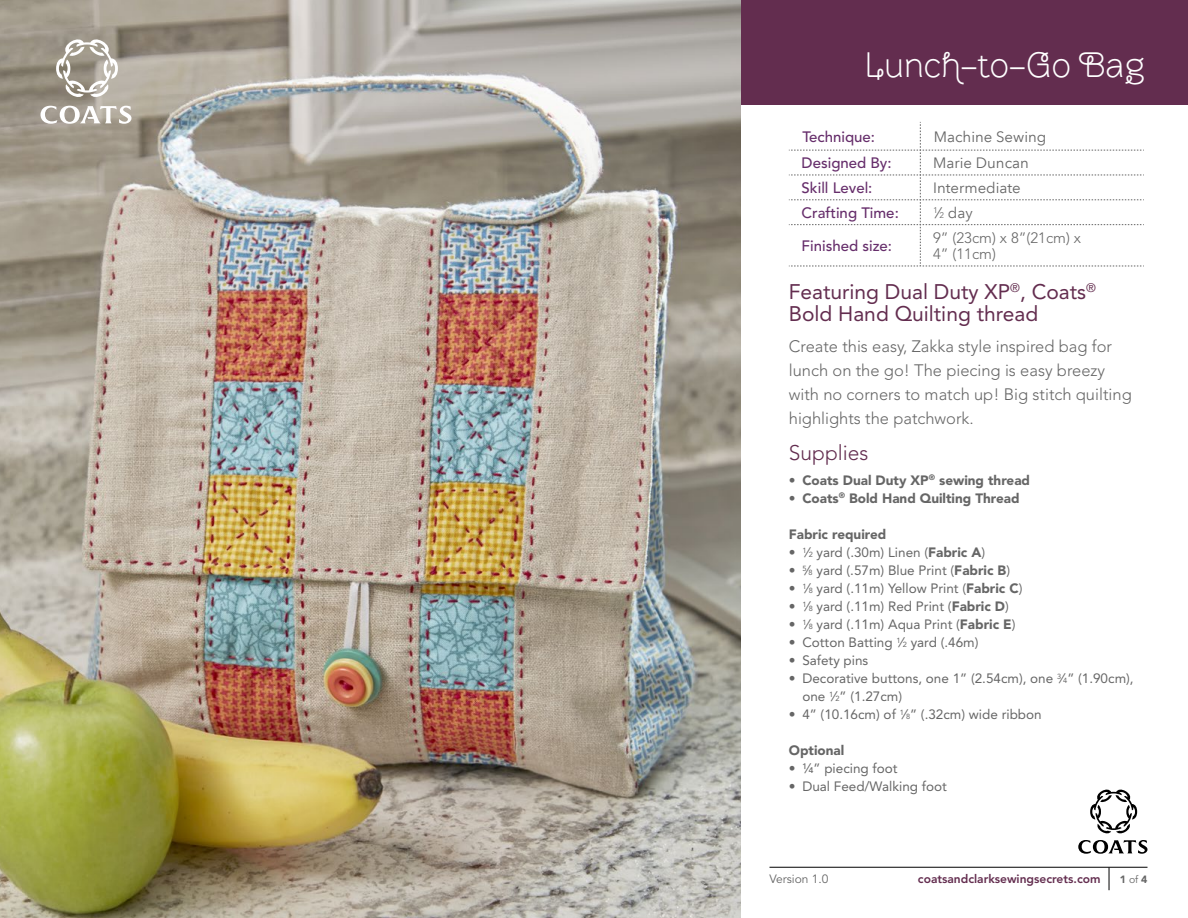
<style>
.page{position:relative;width:1188px;height:918px;background:#fff}
.page>*{position:absolute;margin:0;border:0;box-sizing:border-box;transform-origin:0 0}
.t1{font:300 36px "Brownstone Sans";color:#fff}
.t2{font:21px/22.5px "Avenir LT Std";color:#632d4f}
.t3{font:300 21px "Avenir LT Std";color:#632d4f}
.t4{font:300 16.5px/24px "Avenir LT Std";color:#666}
.t5{font:500 15px "Avenir LT Std";color:#662e6b}
.t6{font:15px "Avenir Next LT Pro";color:#666}
.t7{font:300 15px/16.5px "Avenir LT Std";color:#666}
.t8{font:13.5px/18px "Avenir LT Std";color:#666}
.t9{font:900 13.5px "Avenir LT Std";color:#666}
.t10{font:800 12px "Avenir LT Std";color:#632d4f}
.t11{font:12px "Avenir LT Std";color:#666}
.t12{font:900 10.5px "Avenir LT Std";color:#666}
.s1{font-size:8.25px}
.s2{font-weight:900}
.s3{font-size:7.35px}
.s4{font-weight:400}
</style>
<div class="page">
<div style="left:0;top:0;width:1188px;height:105px;background:#632d4f"></div>
<svg style="left:789px;top:122px;width:355px;height:145px"></svg>
<img style="left:0;top:0;width:741px;height:918px">
<svg style="left:40px;top:106px;width:91px;height:18px"></svg>
<svg style="left:56px;top:38px;width:62px;height:60px"></svg>
<svg style="left:1078px;top:840px;width:70px;height:14px"></svg>
<svg style="left:1090px;top:790px;width:47px;height:44px"></svg>
<svg style="left:1109px;top:868px;width:1px;height:22px"></svg>
<hr style="left:770px;top:867px;width:378px;height:1px;background:#000">
<h1 class="t1" style="left:864px;top:43px;width:282px">Lunch-to-Go Bag</h1>
<p class="t5" style="left:802px;top:128px;width:74px">Technique:</p>
<p class="t6" style="left:934px;top:128px;width:114px">Machine Sewing</p>
<p class="t5" style="left:802px;top:154px;width:92px">Designed By:</p>
<p class="t6" style="left:933px;top:154px;width:97px">Marie Duncan</p>
<p class="t5" style="left:802px;top:179px;width:72px">Skill Level:</p>
<p class="t6" style="left:933px;top:179px;width:89px">Intermediate</p>
<p class="t5" style="left:802px;top:204px;width:99px">Crafting Time:</p>
<p class="t6" style="left:933px;top:204px;width:41px"><sup>1</sup>⁄<span class="s1">2</span> day</p>
<p class="t5" style="left:802px;top:237px;width:92px">Finished size:</p>
<p class="t7" style="left:933px;top:229px;width:150px">9” (23cm) x 8”(21cm) x<br>4” (11cm)</p>
<h2 class="t2" style="left:789px;top:280px;width:309px">Featuring Dual Duty XP<sup>®</sup>, Coats<sup>®<br></sup>Bold Hand Quilting thread</h2>
<p class="t4" style="left:789px;top:334px;width:344px">Create this easy, Zakka style inspired bag for lunch on the go! The piecing is easy breezy with no corners to match up! Big stitch quilting highlights the patchwork.</p>
<h2 class="t3" style="left:789px;top:441px;width:81px">Supplies</h2>
<p class="t9" style="left:789px;top:472px;width:243px">• Coats Dual Duty XP<sup>®</sup> sewing thread</p>
<p class="t9" style="left:789px;top:490px;width:232px">• Coats<sup>®</sup> Bold Hand Quilting Thread</p>
<p class="t9" style="left:789px;top:526px;width:99px">Fabric required</p>
<p class="t8" style="left:789px;top:543px;width:198px"><span class="s2">•</span> <sup>1</sup>⁄<span class="s3">2</span> yard (.30m) Linen (<span class="s2">Fabric A</span>)</p>
<p class="t8" style="left:789px;top:561px;width:223px"><span class="s2">•</span> <sup>5</sup>⁄<span class="s3">8</span> yard (.57m) Blue Print (<span class="s2">Fabric B</span>)</p>
<p class="t8" style="left:789px;top:579px;width:235px"><span class="s2">•</span> <sup>1</sup>⁄<span class="s3">8</span> yard (.11m) Yellow Print (<span class="s2">Fabric C</span>)</p>
<p class="t8" style="left:789px;top:597px;width:222px"><span class="s2">•</span> <sup>1</sup>⁄<span class="s3">8</span> yard (.11m) Red Print (<span class="s2">Fabric D</span>)</p>
<p class="t8" style="left:789px;top:615px;width:228px"><span class="s2">•</span> <sup>1</sup>⁄<span class="s3">8</span> yard (.11m) Aqua Print (<span class="s2">Fabric E</span>)</p>
<p class="t8" style="left:789px;top:633px;width:191px"><span class="s2">•</span> Cotton Batting <sup>1</sup>⁄<span class="s3">2</span> yard (.46m)</p>
<p class="t8" style="left:789px;top:651px;width:81px"><span class="s2">•</span> Safety pins</p>
<p class="t8" style="left:802px;top:669px;width:333px;text-indent:-13px"><span class="s2">•</span> Decorative buttons, one 1” (2.54cm), one <sup>3</sup>⁄<span class="s3">4</span>” (1.90cm), one <sup>1</sup>⁄<span class="s3">2</span>” (1.27cm)</p>
<p class="t8" style="left:789px;top:705px;width:254px"><span class="s2">•</span> 4” (10.16cm) of <sup>1</sup>⁄<span class="s3">8</span>” (.32cm) wide ribbon</p>
<p class="t9" style="left:789px;top:742px;width:57px">Optional</p>
<p class="t8" style="left:789px;top:759px;width:110px"><span class="s2">•</span> ¼” piecing foot</p>
<p class="t8" style="left:789px;top:777px;width:160px"><span class="s2">•</span> Dual Feed/Walking foot</p>
<p class="t11" style="left:770px;top:872px;width:61px">Version 1.0</p>
<p class="t10" style="left:918px;top:872px;width:184px">coatsandclarksewingsecrets.com</p>
<p class="t12" style="left:1120px;top:873px;width:29px">1 <span class="s4">of</span> 4</p>
</div>
